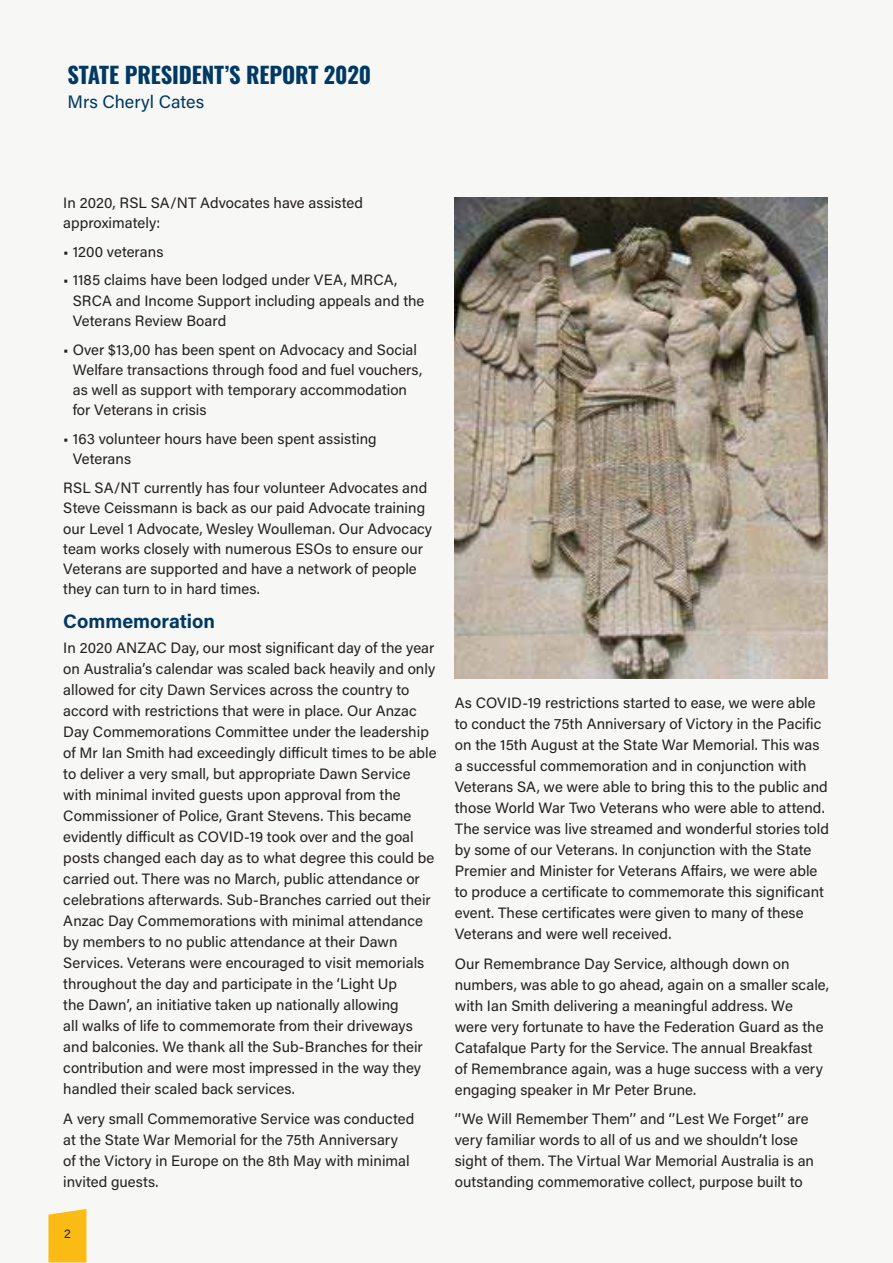
<style>
.page{position:relative;width:893px;height:1263px;background:#f7f7f5}
.page>*{position:absolute;margin:0;border:0;box-sizing:border-box;transform-origin:0 0}
.t1{font:700 22.5px "Oswald";letter-spacing:-.005em;color:#003963}
.t2{font:700 19.5px "Acumin Pro";color:#003963}
.t3{font:18px "Acumin Pro";color:#003963}
.t4{font:15px/21px "Acumin Pro";color:#231f20}
.t5{font:12.75px "Acumin Pro";color:#231f20}
</style>
<div class="page">
<svg style="left:48px;top:1209px;width:38px;height:54px;background:#f9c024"></svg>
<img style="left:455px;top:197px;width:373px;height:482px">
<h1 class="t1" style="left:67px;top:63px;width:305px">STATE PRESIDENT’S REPORT 2020</h1>
<p class="t3" style="left:67px;top:94px;width:138px">Mrs Cheryl Cates</p>
<p class="t4" style="left:63px;top:193px;width:301px;line-height:20.2px">In 2020, RSL SA/NT Advocates have assisted approximately:</p>
<p class="t4" style="left:63px;top:242px;width:102px">• 1200 veterans</p>
<p class="t4" style="left:73px;top:271px;width:353px;line-height:20.2px;text-indent:-9px">• 1185 claims have been lodged under VEA, MRCA,<br>SRCA and Income Support including appeals and the<br>Veterans Review Board</p>
<p class="t4" style="left:73px;top:340px;width:351px;line-height:20.2px;text-indent:-9px">• Over $13,00 has been spent on Advocacy and Social Welfare transactions through food and fuel vouchers, as well as support with temporary accommodation for Veterans in crisis</p>
<p class="t4" style="left:73px;top:429px;width:305px;line-height:20.2px;text-indent:-9px">• 163 volunteer hours have been spent assisting<br>Veterans</p>
<p class="t4" style="left:63px;top:478px;width:370px;line-height:20.2px">RSL SA/NT currently has four volunteer Advocates and Steve Ceissmann is back as our paid Advocate training our Level 1 Advocate, Wesley Woulleman. Our Advocacy team works closely with numerous ESOs to ensure our Veterans are supported and have a network of people they can turn to in hard times.</p>
<h2 class="t2" style="left:63px;top:613px;width:153px">Commemoration</h2>
<p class="t4" style="left:63px;top:638px;width:375px">In 2020 ANZAC Day, our most significant day of the year on Australia’s calendar was scaled back heavily and only allowed for city Dawn Services across the country to accord with restrictions that were in place. Our Anzac Day Commemorations Committee under the leadership of Mr Ian Smith had exceedingly difficult times to be able to deliver a very small, but appropriate Dawn Service with minimal invited guests upon approval from the Commissioner of Police, Grant Stevens. This became evidently difficult as COVID-19 took over and the goal posts changed each day as to what degree this could be carried out. There was no March, public attendance or celebrations afterwards. Sub-Branches carried out their Anzac Day Commemorations with minimal attendance by members to no public attendance at their Dawn Services. Veterans were encouraged to visit memorials throughout the day and participate in the ‘Light Up<br>the Dawn’, an initiative taken up nationally allowing<br>all walks of life to commemorate from their driveways and balconies. We thank all the Sub-Branches for their contribution and were most impressed in the way they handled their scaled back services.</p>
<p class="t4" style="left:63px;top:1109px;width:353px">A very small Commemorative Service was conducted at the State War Memorial for the 75th Anniversary<br>of the Victory in Europe on the 8th May with minimal invited guests.</p>
<p class="t5" style="left:64px;top:1228px;width:8px">2</p>
<p class="t4" style="left:455px;top:693px;width:376px">As COVID-19 restrictions started to ease, we were able to conduct the 75th Anniversary of Victory in the Pacific on the 15th August at the State War Memorial. This was a successful commemoration and in conjunction with Veterans SA, we were able to bring this to the public and those World War Two Veterans who were able to attend.<br>The service was live streamed and wonderful stories told by some of our Veterans. In conjunction with the State Premier and Minister for Veterans Affairs, we were able to produce a certificate to commemorate this significant event. These certificates were given to many of these Veterans and were well received.</p>
<p class="t4" style="left:455px;top:954px;width:376px">Our Remembrance Day Service, although down on numbers, was able to go ahead, again on a smaller scale, with Ian Smith delivering a meaningful address. We were very fortunate to have the Federation Guard as the Catafalque Party for the Service. The annual Breakfast of Remembrance again, was a huge success with a very engaging speaker in Mr Peter Brune.</p>
<p class="t4" style="left:455px;top:1109px;width:361px">‘’We Will Remember Them’’ and ‘’Lest We Forget’’ are very familiar words to all of us and we shouldn’t lose sight of them. The Virtual War Memorial Australia is an outstanding commemorative collect, purpose built to</p>
</div>
